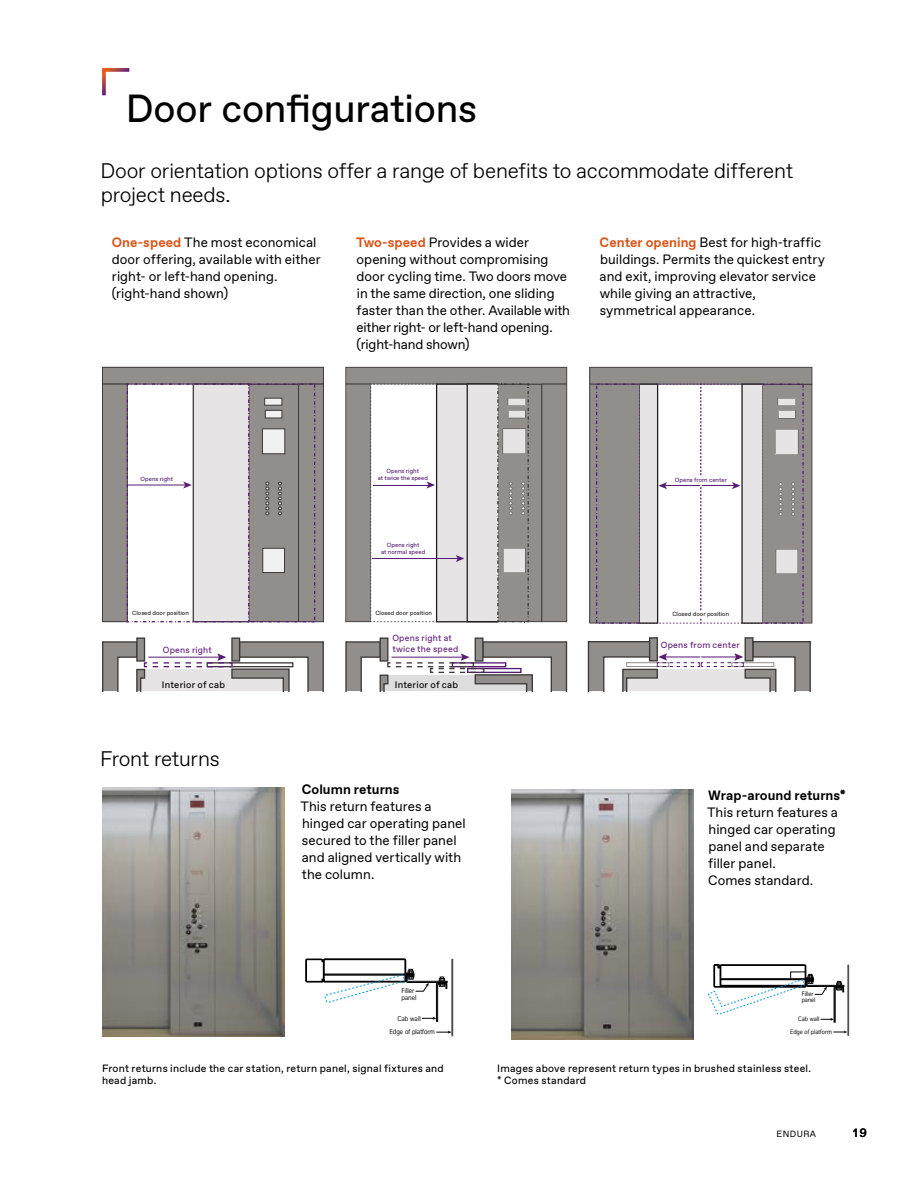
<style>
.page{position:relative;width:918px;height:1188px;background:#fff}
.page>*{position:absolute;margin:0;border:0;box-sizing:border-box;transform-origin:0 0}
.t1{font:39px "TKE Type";letter-spacing:-.005em;color:#000}
.t2{font:300 21px/24px "TKE Type";letter-spacing:-.01em;color:#000}
.t3{font:13.5px/17px "TKE Type";letter-spacing:.005em;color:#000}
.t4{font:700 13.5px "TKE Type";letter-spacing:.005em;color:#000}
.t5{font:500 12px "TKE Type";color:#000}
.t6{font:10.5px/12px "TKE Type";letter-spacing:.025em;color:#000}
.t7{font:9.45px "TKE Type";letter-spacing:.025em;color:#000}
.t8{font:9px "TKE Type";letter-spacing:.05em;color:#000}
.t9{font:8.85px/10.8px "TKE Type";letter-spacing:.03em;color:#611e7a}
.t10{font:6.9px/7.2px "TK Type";color:#000}
.t11{font:6.3px/6.6px "TK Type";color:#000}
.t12{font:6px/7.2px "TKE Type";color:#561d73;text-align:center}
.t13{font:6px "TKE Type";color:#231f1e}
.s1{font-weight:700;color:#dc5419}
</style>
<div class="page">
<svg style="left:102px;top:68px;width:28px;height:28px"></svg>
<div style="left:102px;top:367px;width:221px;height:17px;background:#928e8b"></div>
<div style="left:102px;top:367px;width:222px;height:18px;border:1px solid #3e3a39"></div>
<div style="left:102px;top:384px;width:25px;height:238px;background:#928e8b"></div>
<div style="left:102px;top:384px;width:26px;height:238px;border:1px solid #3e3a39"></div>
<div style="left:298px;top:384px;width:26px;height:238px;background:#928e8b;border:1px solid #3e3a39"></div>
<svg style="left:126px;top:383px;width:189px;height:239px"></svg>
<svg style="left:345px;top:367px;width:222px;height:255px"></svg>
<svg style="left:589px;top:367px;width:223px;height:257px"></svg>
<div style="left:137px;top:638px;width:8px;height:23px;background:#928e8b"></div>
<div style="left:136px;top:637px;width:9px;height:25px;border:1px solid #3e3a39"></div>
<div style="left:232px;top:638px;width:8px;height:23px;background:#928e8b"></div>
<div style="left:231px;top:637px;width:9px;height:25px;border:1px solid #3e3a39"></div>
<svg style="left:102px;top:641px;width:222px;height:50px"></svg>
<div style="left:380px;top:638px;width:8px;height:23px;background:#928e8b"></div>
<div style="left:380px;top:637px;width:8px;height:25px;border:1px solid #3e3a39"></div>
<div style="left:475px;top:638px;width:8px;height:23px;background:#928e8b"></div>
<div style="left:475px;top:637px;width:9px;height:25px;border:1px solid #3e3a39"></div>
<svg style="left:345px;top:641px;width:222px;height:50px"></svg>
<div style="left:650px;top:638px;width:7px;height:23px;background:#928e8b"></div>
<div style="left:649px;top:637px;width:9px;height:24px;border:1px solid #3e3a39"></div>
<div style="left:745px;top:638px;width:8px;height:23px;background:#928e8b"></div>
<div style="left:745px;top:637px;width:9px;height:24px;border:1px solid #3e3a39"></div>
<svg style="left:588px;top:640px;width:223px;height:51px"></svg>
<img style="left:102px;top:787px;width:182px;height:250px">
<hr style="left:451px;top:959px;width:2px;height:77px;background:#4c5154">
<svg style="left:436px;top:1031px;width:16px;height:3px"></svg>
<svg style="left:305px;top:959px;width:142px;height:63px"></svg>
<hr style="left:847px;top:965px;width:2px;height:71px;background:#4c5154">
<svg style="left:833px;top:1031px;width:14px;height:2px"></svg>
<svg style="left:707px;top:964px;width:137px;height:58px"></svg>
<img style="left:511px;top:790px;width:183px;height:249px">
<h1 class="t1" style="left:126px;top:86px;width:353px">Door configurations</h1>
<h2 class="t2" style="left:100px;top:159px;width:694px">Door orientation options offer a range of benefits to accommodate different project needs.</h2>
<p class="t3" style="left:112px;top:234px;width:211px"><span class="s1">One-speed</span> The most economical door offering, available with either right- or left-hand opening. (right-hand shown)</p>
<p class="t3" style="left:600px;top:234px;width:227px"><span class="s1">Center opening</span> Best for high-traffic buildings. Permits the quickest entry and exit, improving elevator service while giving an attractive, symmetrical appearance.</p>
<p class="t3" style="left:356px;top:234px;width:216px"><span class="s1">Two-speed</span> Provides a wider opening without compromising door cycling time. Two doors move in the same direction, one sliding faster than the other. Available with either right- or left-hand opening. (right-hand shown)</p>
<p class="t12" style="left:141px;top:476px;width:34px">Opens right</p>
<p class="t12" style="left:378px;top:468px;width:52px">Opens right<br>at twice the speed</p>
<p class="t12" style="left:381px;top:542px;width:46px">Opens right<br>at normal speed</p>
<p class="t12" style="left:675px;top:477px;width:54px">Opens from center</p>
<p class="t13" style="left:132px;top:611px;width:58px">Closed door position</p>
<p class="t13" style="left:375px;top:611px;width:58px">Closed door position</p>
<p class="t13" style="left:672px;top:612px;width:58px">Closed door position</p>
<p class="t9" style="left:392px;top:633px;width:68px">Opens right at twice the speed</p>
<p class="t9" style="left:661px;top:640px;width:80px">Opens from center</p>
<p class="t9" style="left:163px;top:645px;width:51px">Opens right</p>
<p class="t7" style="left:162px;top:680px;width:65px">Interior of cab</p>
<p class="t7" style="left:395px;top:680px;width:65px">Interior of cab</p>
<h2 class="t2" style="left:100px;top:747px;width:121px">Front returns</h2>
<p class="t4" style="left:302px;top:781px;width:99px">Column returns</p>
<p class="t3" style="left:301px;top:798px;width:167px">This return features a hinged car operating panel secured to the filler panel and aligned vertically with the column.</p>
<p class="t10" style="left:401px;top:987px;width:17px">Filler panel</p>
<p class="t10" style="left:389px;top:1011px;width:47px;line-height:13.8px;text-indent:8px">Cab wall<br>Edge of platform</p>
<p class="t4" style="left:708px;top:787px;width:139px">Wrap-around returns*</p>
<p class="t3" style="left:707px;top:804px;width:133px">This return features a hinged car operating panel and separate filler panel.<br>Comes standard.</p>
<p class="t11" style="left:802px;top:990px;width:15px">Filler panel</p>
<p class="t11" style="left:798px;top:1016px;width:23px">Cab wall</p>
<p class="t11" style="left:790px;top:1029px;width:43px">Edge of platform</p>
<p class="t6" style="left:102px;top:1063px;width:343px">Front returns include the car station, return panel, signal fixtures and head jamb.</p>
<p class="t6" style="left:497px;top:1063px;width:315px">Images above represent return types in brushed stainless steel. * Comes standard</p>
<p class="t8" style="left:776px;top:1129px;width:41px">ENDURA</p>
<p class="t5" style="left:853px;top:1126px;width:15px">19</p>
</div>
